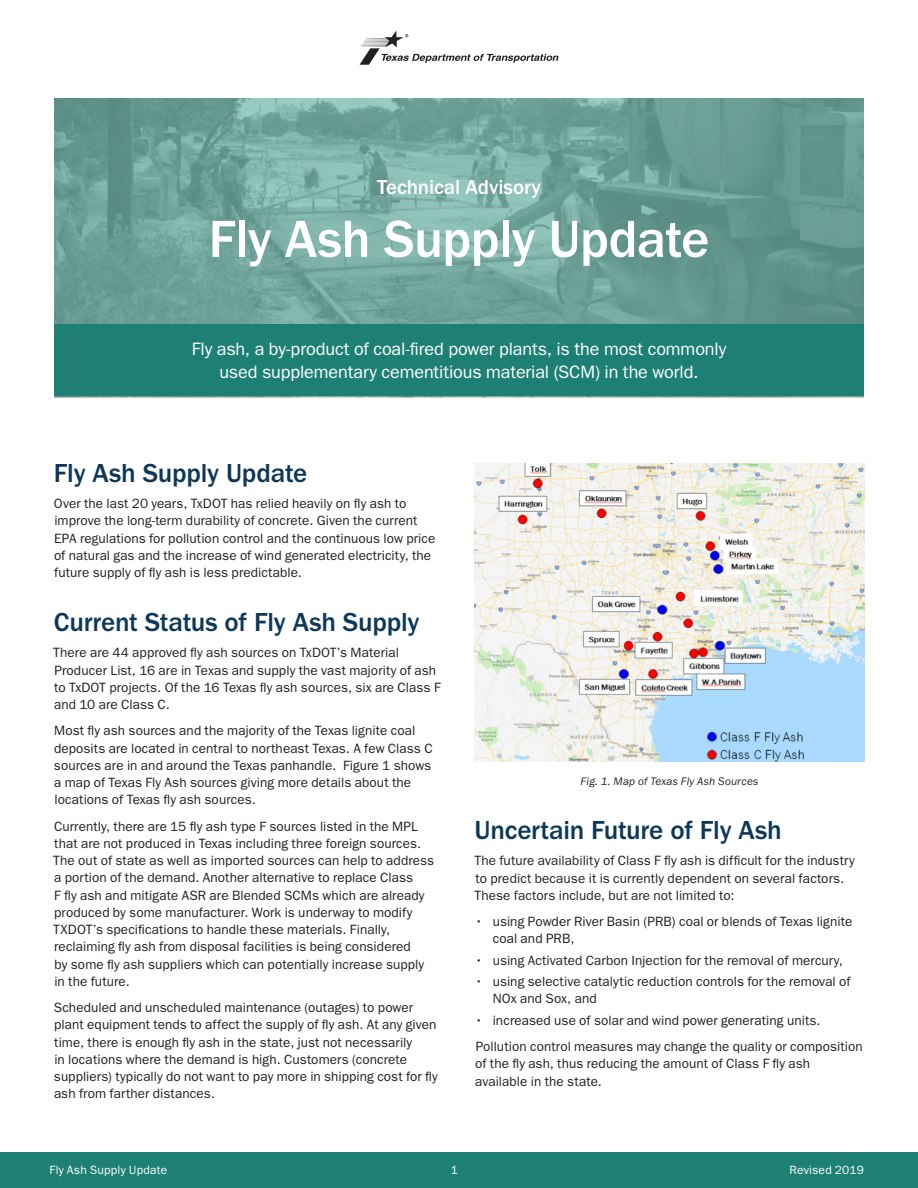
<style>
.page{position:relative;width:918px;height:1188px;background:#fff}
.page>*{position:absolute;margin:0;border:0;box-sizing:border-box;transform-origin:0 0}
.Document_Title{font:500 54px "ITC Franklin Gothic Std";letter-spacing:-.015em;color:#fff}
.t1{font:500 27px "ITC Franklin Gothic Std";letter-spacing:-.01em;color:#0c3759}
.t2{font:500 21px "ITC Franklin Gothic Std";letter-spacing:-.005em;color:#fff}
.Subtitle{font:18px/23.2px "ITC Franklin Gothic Std";letter-spacing:-.005em;color:#fff;text-align:center}
.Body_Text{font:13.5px/17.2px "ITC Franklin Gothic Std";letter-spacing:.005em;color:#231f20}
.t3{font:12px "ITC Franklin Gothic Std";letter-spacing:.015em;color:#fff}
.Captions{font:italic 11.25px "ITC Franklin Gothic Std";letter-spacing:.02em;color:#231f20}
</style>
<div class="page">
<div style="left:0;top:1152px;width:918px;height:36px;background:#1e8074"></div>
<img style="left:475px;top:463px;width:389px;height:299px">
<img style="left:54px;top:99px;width:810px;height:298px">
<div style="left:54px;top:325px;width:810px;height:71px;background:#1e8074"></div>
<svg style="left:360px;top:31px;width:198px;height:34px"></svg>
<h2 class="t2" style="left:377px;top:175px;width:165px">Technical Advisory</h2>
<p class="Document_Title" style="left:209px;top:209px;width:502px">Fly Ash Supply Update</p>
<p class="Subtitle" style="left:192px;top:337px;width:536px">Fly ash, a by-product of coal-fired power plants, is the most commonly used supplementary cementitious material (SCM) in the world.</p>
<h2 class="t1" style="left:54px;top:458px;width:255px">Fly Ash Supply Update</h2>
<p class="Body_Text" style="left:54px;top:495px;width:383px">Over the last 20 years, TxDOT has relied heavily on fly ash to improve the long-term durability of concrete. Given the current EPA regulations for pollution control and the continuous low price of natural gas and the increase of wind generated electricity, the future supply of fly ash is less predictable.</p>
<h2 class="t1" style="left:54px;top:607px;width:367px">Current Status of Fly Ash Supply</h2>
<p class="Body_Text" style="left:53px;top:644px;width:389px">There are 44 approved fly ash sources on TxDOT’s Material Producer List, 16 are in Texas and supply the vast majority of ash to TxDOT projects. Of the 16 Texas fly ash sources, six are Class F and 10 are Class C.</p>
<p class="Body_Text" style="left:54px;top:722px;width:380px">Most fly ash sources and the majority of the Texas lignite coal deposits are located in central to northeast Texas. A few Class C sources are in and around the Texas panhandle. Figure 1 shows a map of Texas Fly Ash sources giving more details about the locations of Texas fly ash sources.</p>
<p class="Body_Text" style="left:53px;top:817px;width:383px">Currently, there are 15 fly ash type F sources listed in the MPL that are not produced in Texas including three foreign sources.<br>The out of state as well as imported sources can help to address a portion of the demand. Another alternative to replace Class<br>F fly ash and mitigate ASR are Blended SCMs which are already produced by some manufacturer. Work is underway to modify TXDOT’s specifications to handle these materials. Finally, reclaiming fly ash from disposal facilities is being considered<br>by some fly ash suppliers which can potentially increase supply in the future.</p>
<p class="Body_Text" style="left:54px;top:999px;width:386px">Scheduled and unscheduled maintenance (outages) to power plant equipment tends to affect the supply of fly ash. At any given time, there is enough fly ash in the state, just not necessarily<br>in locations where the demand is high. Customers (concrete suppliers) typically do not want to pay more in shipping cost for fly ash from farther distances.</p>
<p class="Captions" style="left:581px;top:775px;width:179px">Fig. 1. Map of Texas Fly Ash Sources</p>
<h2 class="t1" style="left:475px;top:815px;width:309px">Uncertain Future of Fly Ash</h2>
<p class="Body_Text" style="left:474px;top:852px;width:382px">The future availability of Class F fly ash is difficult for the industry to predict because it is currently dependent on several factors.<br>These factors include, but are not limited to:</p>
<p class="Body_Text" style="left:493px;top:913px;width:361px;text-indent:-18px">• using Powder River Basin (PRB) coal or blends of Texas lignite coal and PRB,</p>
<p class="Body_Text" style="left:475px;top:952px;width:370px">• using Activated Carbon Injection for the removal of mercury,</p>
<p class="Body_Text" style="left:493px;top:973px;width:359px;text-indent:-18px">• using selective catalytic reduction controls for the removal of<br>NOx and Sox, and</p>
<p class="Body_Text" style="left:475px;top:1012px;width:347px">• increased use of solar and wind power generating units.</p>
<p class="Body_Text" style="left:475px;top:1038px;width:389px">Pollution control measures may change the quality or composition of the fly ash, thus reducing the amount of Class F fly ash available in the state.</p>
<p class="t3" style="left:50px;top:1163px;width:119px">Fly Ash Supply Update</p>
<p class="t3" style="left:451px;top:1163px;width:9px">1</p>
<p class="t3" style="left:790px;top:1163px;width:76px">Revised 2019</p>
</div>
